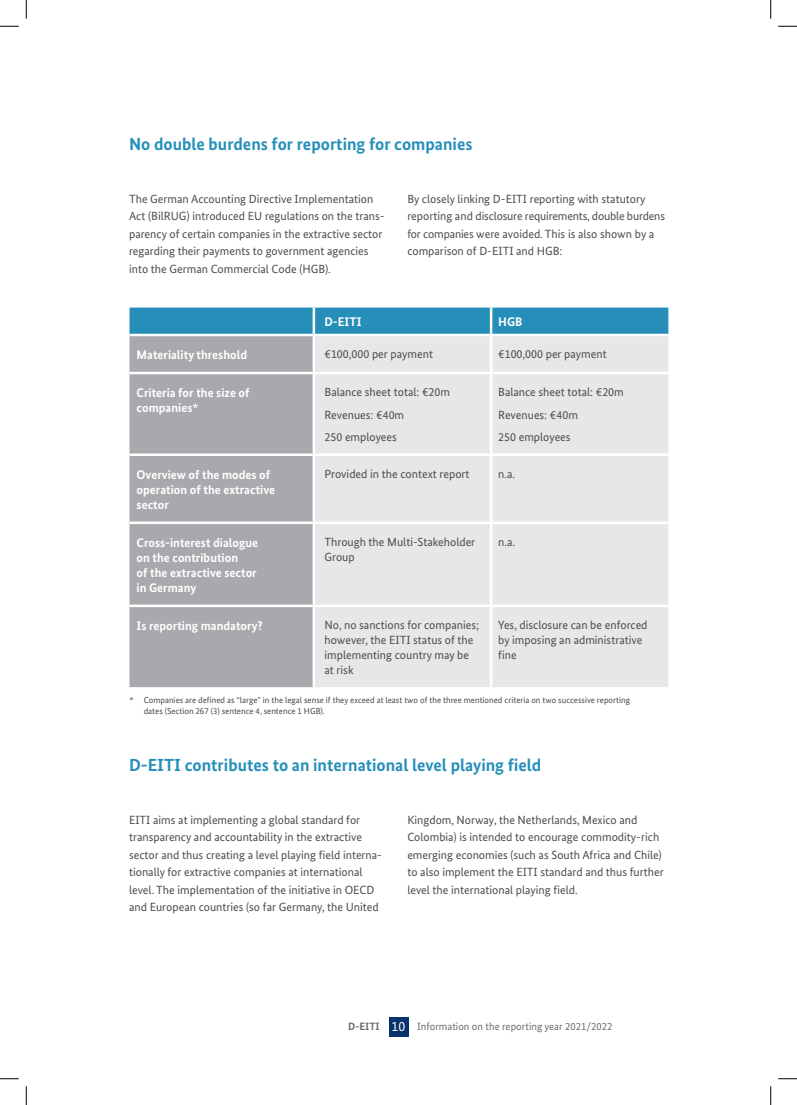
<style>
.page{position:relative;width:797px;height:1105px;background:#fff}
.page>*{position:absolute;margin:0;border:0;box-sizing:border-box;transform-origin:0 0}
.t1{font:700 17.5px "Bundes Sans";color:#268fb9}
.t2{font:700 12.5px/15px "Bundes Sans";color:#fff}
.t3{font:11.88px/17.5px "Bundes Sans";color:#4b4c4d}
.t4{font:10.62px "Bundes Sans";color:#6c6d70}
.t5{font:8.75px/11.2px "Bundes Sans";color:#4b4c4d}
.s1{font-weight:700}
.s2{font-size:13.75px;color:#fff}
</style>
<div class="page">
<div style="left:389px;top:1017px;width:19px;height:20px;background:#07326c"></div>
<div style="left:129px;top:308px;width:539px;height:26px;background:#268fb9"></div>
<div style="left:129px;top:336px;width:183px;height:351px;background:#a8a9ad"></div>
<div style="left:315px;top:336px;width:353px;height:351px;background:#e6e7e9"></div>
<hr style="left:490px;top:308px;width:2px;height:26px;background:#fff">
<hr style="left:490px;top:336px;width:2px;height:36px;background:#fff">
<hr style="left:490px;top:374px;width:2px;height:79px;background:#fff">
<hr style="left:490px;top:456px;width:2px;height:65px;background:#fff">
<hr style="left:490px;top:524px;width:2px;height:81px;background:#fff">
<hr style="left:490px;top:607px;width:2px;height:80px;background:#fff">
<hr style="left:129px;top:372px;width:185px;height:2px;background:#fff">
<hr style="left:314px;top:372px;width:177px;height:2px;background:#fff">
<hr style="left:491px;top:372px;width:177px;height:2px;background:#fff">
<hr style="left:129px;top:453px;width:185px;height:3px;background:#fff">
<hr style="left:314px;top:453px;width:177px;height:3px;background:#fff">
<hr style="left:491px;top:453px;width:177px;height:3px;background:#fff">
<hr style="left:129px;top:521px;width:185px;height:3px;background:#fff">
<hr style="left:314px;top:521px;width:177px;height:3px;background:#fff">
<hr style="left:491px;top:521px;width:177px;height:3px;background:#fff">
<hr style="left:129px;top:605px;width:185px;height:2px;background:#fff">
<hr style="left:314px;top:605px;width:177px;height:2px;background:#fff">
<hr style="left:491px;top:605px;width:177px;height:2px;background:#fff">
<hr style="left:312px;top:308px;width:3px;height:26px;background:#fff">
<svg style="left:0;top:25px;width:19px;height:2px"></svg>
<svg style="left:778px;top:25px;width:19px;height:2px"></svg>
<svg style="left:0;top:1078px;width:19px;height:1px"></svg>
<svg style="left:778px;top:1078px;width:19px;height:1px"></svg>
<svg style="left:25px;top:0;width:2px;height:19px"></svg>
<svg style="left:25px;top:1086px;width:2px;height:19px"></svg>
<svg style="left:770px;top:0;width:1px;height:19px"></svg>
<svg style="left:770px;top:1086px;width:1px;height:19px"></svg>
<h1 class="t1" style="left:129px;top:134px;width:345px">No double burdens for reporting for companies</h1>
<p class="t3" style="left:129px;top:190px;width:257px">The German Accounting Directive Implementation Act (BilRUG) introduced EU regulations on the trans&shy;parency of certain companies in the extractive sector regarding their payments to government agencies into the German Commercial Code (HGB).</p>
<p class="t3" style="left:407px;top:190px;width:259px">By closely linking D-EITI reporting with statutory reporting and disclosure requirements, double burdens for companies were avoided. This is also shown by a comparison of D-EITI and HGB:</p>
<p class="t2" style="left:324px;top:314px;width:39px">D-EITI</p>
<p class="t2" style="left:498px;top:314px;width:26px">HGB</p>
<p class="t2" style="left:137px;top:347px;width:112px">Materiality threshold</p>
<p class="t3" style="left:324px;top:345px;width:110px">€100,000 per payment</p>
<p class="t3" style="left:498px;top:345px;width:110px">€100,000 per payment</p>
<p class="t2" style="left:137px;top:385px;width:114px">Criteria for the size of companies*</p>
<p class="t3" style="left:324px;top:381px;width:127px;line-height:22.1px">Balance sheet total: €20m<br>Revenues: €40m<br>250 employees</p>
<p class="t3" style="left:498px;top:381px;width:127px;line-height:22.1px">Balance sheet total: €20m<br>Revenues: €40m<br>250 employees</p>
<p class="t2" style="left:137px;top:467px;width:140px">Overview of the modes of operation of the extractive sector</p>
<p class="t3" style="left:324px;top:465px;width:146px">Provided in the context report</p>
<p class="t3" style="left:498px;top:465px;width:18px">n.a.</p>
<p class="t2" style="left:137px;top:535px;width:123px">Cross-interest dialogue on the contribution<br>of the extractive sector in Germany</p>
<p class="t3" style="left:324px;top:534px;width:152px;line-height:15px">Through the Multi-Stakeholder<br>Group</p>
<p class="t3" style="left:498px;top:533px;width:18px">n.a.</p>
<p class="t2" style="left:137px;top:618px;width:127px">Is reporting mandatory?</p>
<p class="t3" style="left:324px;top:617px;width:156px;line-height:15px">No, no sanctions for companies; however, the EITI status of the implementing country may be at risk</p>
<p class="t3" style="left:498px;top:617px;width:151px;line-height:15px">Yes, disclosure can be enforced by imposing an administrative fine</p>
<p class="t5" style="left:144px;top:694px;width:488px;text-indent:-14px">* Companies are defined as “large” in the legal sense if they exceed at least two of the three mentioned criteria on two successive reporting dates (Section 267 (3) sentence 4, sentence 1 HGB).</p>
<h1 class="t1" style="left:129px;top:755px;width:414px">D-EITI contributes to an international level playing field</h1>
<p class="t3" style="left:129px;top:811px;width:254px">EITI aims at implementing a global standard for transparency and accountability in the extractive sector and thus creating a level playing field interna&shy;tionally for extractive companies at international level. The implementation of the initiative in OECD and European countries (so far Germany, the United</p>
<p class="t3" style="left:407px;top:811px;width:258px">Kingdom, Norway, the Netherlands, Mexico and Colombia) is intended to encourage commodity-rich emerging economies (such as South Africa and Chile) to also implement the EITI standard and thus further level the international playing field.</p>
<p class="t4" style="left:348px;top:1019px;width:266px"><span class="s1">D-EITI</span> <span class="s2">10</span> Information on the reporting year 2021/2022</p>
</div>
